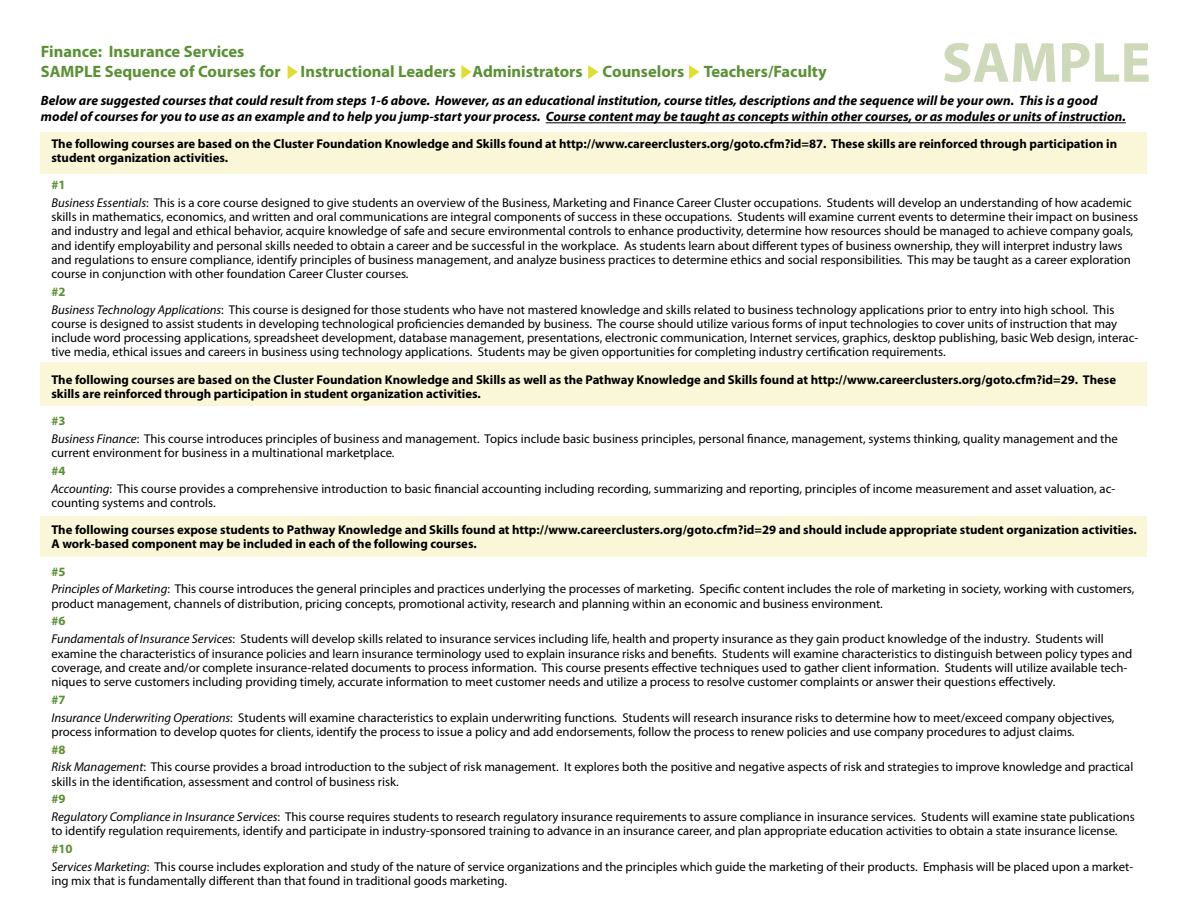
<style>
.page{position:relative;width:1188px;height:918px;background:#fff}
.page>*{position:absolute;margin:0;border:0;box-sizing:border-box;transform-origin:0 0}
.t1{font:700 57px "Myriad Pro";color:#cdd9b9}
.t2{font:700 16.5px "Myriad Pro";color:#599133}
.t3{font:italic 700 13.5px/16.2px "Myriad Pro";color:#000}
.t4{font:12.75px/14.2px "Myriad Pro";color:#000}
.t5{font:700 12.75px/14.2px "Myriad Pro";color:#000}
.t6{font:700 12.75px "Myriad Pro";color:#599133}
.s1{font-style:italic}
</style>
<div class="page">
<div style="left:40px;top:516px;width:1108px;height:41px;background:#faf7d9"></div>
<div style="left:40px;top:363px;width:1108px;height:43px;background:#faf7d9"></div>
<div style="left:40px;top:132px;width:1108px;height:42px;background:#faf7d9"></div>
<svg style="left:288px;top:65px;width:10px;height:14px"></svg>
<svg style="left:461px;top:65px;width:11px;height:14px"></svg>
<svg style="left:588px;top:65px;width:10px;height:14px"></svg>
<svg style="left:689px;top:65px;width:10px;height:14px"></svg>
<hr style="left:546px;top:122px;width:580px;height:1px;background:#000">
<p class="t2" style="left:41px;top:43px;width:205px">Finance: Insurance Services</p>
<p class="t2" style="left:41px;top:62px;width:787px">SAMPLE Sequence of Courses for Instructional Leaders Administrators Counselors Teachers/Faculty</p>
<p class="t1" style="left:942px;top:31px;width:211px">SAMPLE</p>
<p class="t3" style="left:41px;top:93px;width:1086px">Below are suggested courses that could result from steps 1-6 above. However, as an educational institution, course titles, descriptions and the sequence will be your own. This is a good model of courses for you to use as an example and to help you jump-start your process. Course content may be taught as concepts within other courses, or as modules or units of instruction.</p>
<p class="t5" style="left:51px;top:136px;width:1067px">The following courses are based on the Cluster Foundation Knowledge and Skills found at http://www.careerclusters.org/goto.cfm?id=87. These skills are reinforced through participation in student organization activities.</p>
<p class="t6" style="left:51px;top:178px;width:16px">#1</p>
<p class="t4" style="left:51px;top:196px;width:1088px"><span class="s1">Business Essentials</span>: This is a core course designed to give students an overview of the Business, Marketing and Finance Career Cluster occupations. Students will develop an understanding of how academic skills in mathematics, economics, and written and oral communications are integral components of success in these occupations. Students will examine current events to determine their impact on business and industry and legal and ethical behavior, acquire knowledge of safe and secure environmental controls to enhance productivity, determine how resources should be managed to achieve company goals, and identify employability and personal skills needed to obtain a career and be successful in the workplace. As students learn about different types of business ownership, they will interpret industry laws and regulations to ensure compliance, identify principles of business management, and analyze business practices to determine ethics and social responsibilities. This may be taught as a career exploration course in conjunction with other foundation Career Cluster courses.</p>
<p class="t6" style="left:51px;top:284px;width:16px">#2</p>
<p class="t4" style="left:51px;top:302px;width:1089px"><span class="s1">Business Technology Applications</span>: This course is designed for those students who have not mastered knowledge and skills related to business technology applications prior to entry into high school. This course is designed to assist students in developing technological proficiencies demanded by business. The course should utilize various forms of input technologies to cover units of instruction that may include word processing applications, spreadsheet development, database management, presentations, electronic communication, Internet services, graphics, desktop publishing, basic Web design, interac&shy;tive media, ethical issues and careers in business using technology applications. Students may be given opportunities for completing industry certification requirements.</p>
<p class="t5" style="left:51px;top:372px;width:1066px">The following courses are based on the Cluster Foundation Knowledge and Skills as well as the Pathway Knowledge and Skills found at http://www.careerclusters.org/goto.cfm?id=29. These skills are reinforced through participation in student organization activities.</p>
<p class="t6" style="left:51px;top:414px;width:16px">#3</p>
<p class="t4" style="left:51px;top:432px;width:1068px"><span class="s1">Business Finance</span>: This course introduces principles of business and management. Topics include basic business principles, personal finance, management, systems thinking, quality management and the current environment for business in a multinational marketplace.</p>
<p class="t6" style="left:51px;top:463px;width:16px">#4</p>
<p class="t4" style="left:51px;top:482px;width:1066px"><span class="s1">Accounting</span>: This course provides a comprehensive introduction to basic financial accounting including recording, summarizing and reporting, principles of income measurement and asset valuation, ac&shy;counting systems and controls.</p>
<p class="t5" style="left:51px;top:523px;width:1087px">The following courses expose students to Pathway Knowledge and Skills found at http://www.careerclusters.org/goto.cfm?id=29 and should include appropriate student organization activities.<br>A work-based component may be included in each of the following courses.</p>
<p class="t6" style="left:51px;top:564px;width:16px">#5</p>
<p class="t4" style="left:51px;top:582px;width:1085px"><span class="s1">Principles of Marketing</span>: This course introduces the general principles and practices underlying the processes of marketing. Specific content includes the role of marketing in society, working with customers, product management, channels of distribution, pricing concepts, promotional activity, research and planning within an economic and business environment.</p>
<p class="t6" style="left:51px;top:614px;width:16px">#6</p>
<p class="t4" style="left:51px;top:632px;width:1082px"><span class="s1">Fundamentals of Insurance Services</span>: Students will develop skills related to insurance services including life, health and property insurance as they gain product knowledge of the industry. Students will examine the characteristics of insurance policies and learn insurance terminology used to explain insurance risks and benefits. Students will examine characteristics to distinguish between policy types and coverage, and create and/or complete insurance-related documents to process information. This course presents effective techniques used to gather client information. Students will utilize available tech&shy;niques to serve customers including providing timely, accurate information to meet customer needs and utilize a process to resolve customer complaints or answer their questions effectively.</p>
<p class="t6" style="left:51px;top:692px;width:16px">#7</p>
<p class="t4" style="left:51px;top:710px;width:1065px"><span class="s1">Insurance Underwriting Operations</span>: Students will examine characteristics to explain underwriting functions. Students will research insurance risks to determine how to meet/exceed company objectives, process information to develop quotes for clients, identify the process to issue a policy and add endorsements, follow the process to renew policies and use company procedures to adjust claims.</p>
<p class="t6" style="left:51px;top:742px;width:16px">#8</p>
<p class="t4" style="left:51px;top:760px;width:1084px"><span class="s1">Risk Management</span>: This course provides a broad introduction to the subject of risk management. It explores both the positive and negative aspects of risk and strategies to improve knowledge and practical skills in the identification, assessment and control of business risk.</p>
<p class="t6" style="left:51px;top:792px;width:16px">#9</p>
<p class="t4" style="left:51px;top:810px;width:1085px"><span class="s1">Regulatory Compliance in Insurance Services</span>: This course requires students to research regulatory insurance requirements to assure compliance in insurance services. Students will examine state publications to identify regulation requirements, identify and participate in industry-sponsored training to advance in an insurance career, and plan appropriate education activities to obtain a state insurance license.</p>
<p class="t6" style="left:51px;top:842px;width:23px">#10</p>
<p class="t4" style="left:51px;top:860px;width:1083px"><span class="s1">Services Marketing</span>: This course includes exploration and study of the nature of service organizations and the principles which guide the marketing of their products. Emphasis will be placed upon a market&shy;ing mix that is fundamentally different than that found in traditional goods marketing.</p>
</div>
